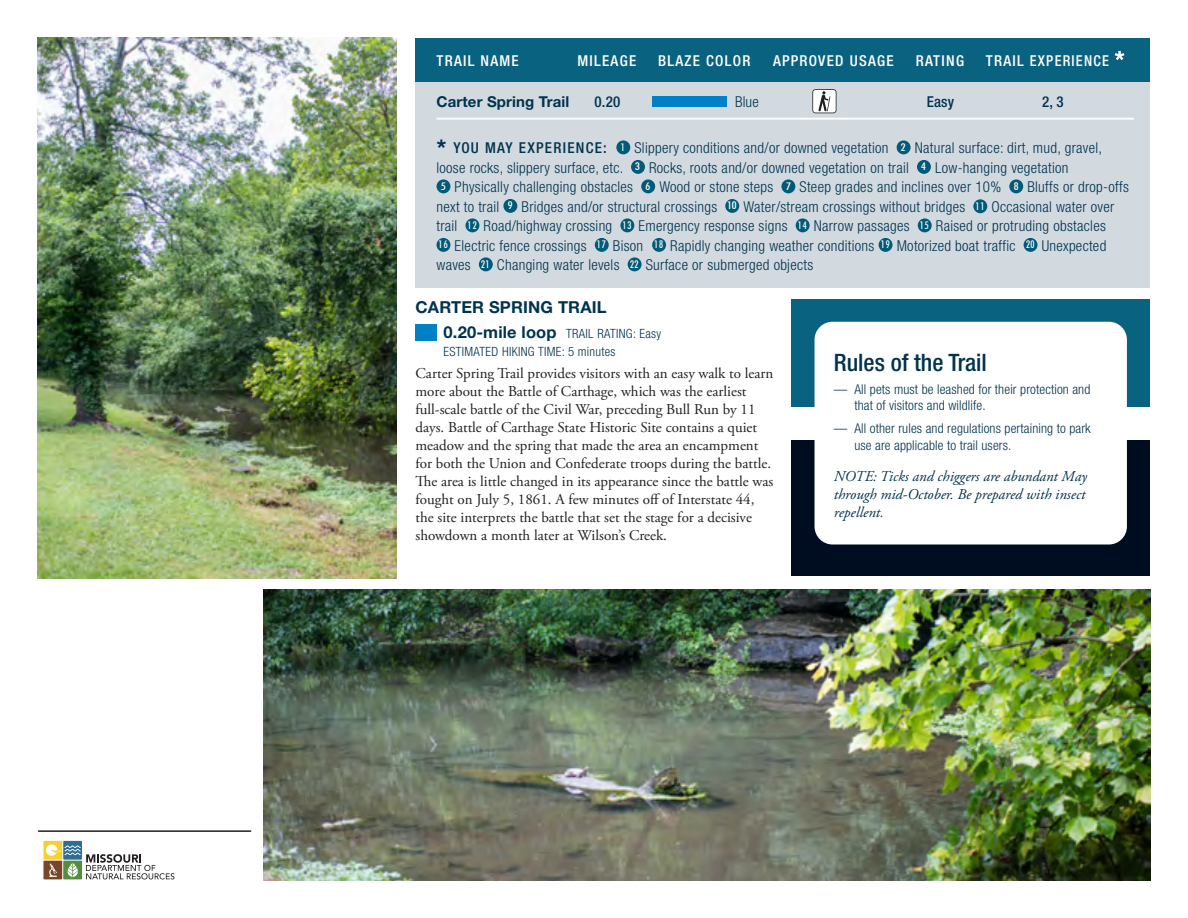
<style>
.page{position:relative;width:1188px;height:918px;background:#fff}
.page>*{position:absolute;margin:0;border:0;box-sizing:border-box;transform-origin:0 0}
.t1{font:500 condensed 24px "Helvetica Neue LT Std";color:#00334e}
.t2{font:700 16.5px "Helvetica Neue LT Std";letter-spacing:.01em;color:#00334e}
.t3{font:300 condensed 15px "Helvetica Neue LT Std";letter-spacing:.02em;color:#00334e}
.t4{font:15px/18px "Adobe Garamond Pro";color:#231f20}
.t5{font:italic 15px/18px "Adobe Garamond Pro";color:#00334e;text-align:justify}
.t6{font:500 condensed 15px "Helvetica Neue LT Std";letter-spacing:.085em;color:#fff}
.t7{font:700 15px "Helvetica Neue LT Std";letter-spacing:.01em;color:#00334e}
.t8{font:500 condensed 15px "Helvetica Neue LT Std";letter-spacing:.01em;color:#00334e}
.t9{font:300 condensed 13.5px/16.5px "Helvetica Neue LT Std";letter-spacing:.01em;color:#00334e}
.t10{font:300 condensed 12.75px/17.7px "Helvetica Neue LT Std";letter-spacing:.025em;color:#00334e}
.s1{font-weight:700;font-stretch:normal;font-size:24.45px}
.s2{font-weight:500}
.s3{font-family:"Futura BT";font-weight:500;font-size:10.5px;color:#fff}
.s4{font-weight:700;font-stretch:normal;font-size:16.5px}
</style>
<div class="page">
<div style="left:791px;top:440px;width:359px;height:135px;background:#000d20"></div>
<div style="left:791px;top:299px;width:359px;height:108px;background:#096280"></div>
<div style="left:815px;top:322px;width:312px;height:222px;background:#fff;border-radius:18px"></div>
<img style="left:38px;top:38px;width:359px;height:541px">
<img style="left:263px;top:589px;width:887px;height:291px">
<div style="left:416px;top:324px;width:21px;height:17px;background:#0081c6"></div>
<div style="left:416px;top:39px;width:734px;height:249px;background:#d2dae0"></div>
<div style="left:416px;top:39px;width:734px;height:43px;background:#096280"></div>
<svg style="left:1115px;top:51px;width:9px;height:9px"></svg>
<div style="left:653px;top:96px;width:74px;height:11px;background:#0081c6"></div>
<div style="left:616px;top:140px;width:14px;height:14px;background:#005a78;border-radius:50%"></div>
<div style="left:897px;top:140px;width:14px;height:14px;background:#005a78;border-radius:50%"></div>
<div style="left:631px;top:160px;width:14px;height:14px;background:#005a78;border-radius:50%"></div>
<div style="left:917px;top:160px;width:14px;height:14px;background:#005a78;border-radius:50%"></div>
<div style="left:437px;top:179px;width:13px;height:14px;background:#005a78;border-radius:50%"></div>
<div style="left:641px;top:179px;width:14px;height:14px;background:#005a78;border-radius:50%"></div>
<div style="left:781px;top:179px;width:14px;height:14px;background:#005a78;border-radius:50%"></div>
<div style="left:1009px;top:179px;width:14px;height:14px;background:#005a78;border-radius:50%"></div>
<div style="left:503px;top:199px;width:14px;height:14px;background:#005a78;border-radius:50%"></div>
<div style="left:725px;top:199px;width:14px;height:14px;background:#005a78;border-radius:50%"></div>
<div style="left:973px;top:199px;width:14px;height:14px;background:#005a78;border-radius:50%"></div>
<div style="left:466px;top:218px;width:13px;height:14px;background:#005a78;border-radius:50%"></div>
<div style="left:620px;top:218px;width:14px;height:14px;background:#005a78;border-radius:50%"></div>
<div style="left:796px;top:218px;width:14px;height:14px;background:#005a78;border-radius:50%"></div>
<div style="left:918px;top:218px;width:14px;height:14px;background:#005a78;border-radius:50%"></div>
<div style="left:437px;top:238px;width:13px;height:14px;background:#005a78;border-radius:50%"></div>
<div style="left:595px;top:238px;width:14px;height:14px;background:#005a78;border-radius:50%"></div>
<div style="left:652px;top:238px;width:14px;height:14px;background:#005a78;border-radius:50%"></div>
<div style="left:879px;top:238px;width:14px;height:14px;background:#005a78;border-radius:50%"></div>
<div style="left:1024px;top:238px;width:14px;height:14px;background:#005a78;border-radius:50%"></div>
<div style="left:479px;top:257px;width:14px;height:14px;background:#005a78;border-radius:50%"></div>
<div style="left:628px;top:257px;width:14px;height:14px;background:#005a78;border-radius:50%"></div>
<svg style="left:812px;top:89px;width:24px;height:24px"></svg>
<hr style="left:437px;top:118px;width:697px;height:2px;background:#fff">
<div style="left:43px;top:841px;width:19px;height:19px;background:#f7cf2f"></div>
<div style="left:43px;top:861px;width:19px;height:18px;background:#784727"></div>
<div style="left:63px;top:841px;width:19px;height:19px;background:#2c6e98"></div>
<svg style="left:46px;top:844px;width:128px;height:35px"></svg>
<hr style="left:39px;top:830px;width:212px;height:2px;background:#231f20">
<p class="t6" style="left:437px;top:52px;width:84px">TRAIL NAME</p>
<p class="t6" style="left:578px;top:52px;width:60px">MILEAGE</p>
<p class="t6" style="left:658px;top:52px;width:94px">BLAZE COLOR</p>
<p class="t6" style="left:773px;top:52px;width:122px">APPROVED USAGE</p>
<p class="t6" style="left:916px;top:52px;width:50px">RATING</p>
<p class="t6" style="left:986px;top:52px;width:124px">TRAIL EXPERIENCE</p>
<p class="t7" style="left:437px;top:92px;width:134px">Carter Spring Trail</p>
<p class="t8" style="left:595px;top:92px;width:27px">0.20</p>
<p class="t3" style="left:735px;top:93px;width:25px">Blue</p>
<p class="t8" style="left:927px;top:92px;width:29px">Easy</p>
<p class="t8" style="left:1042px;top:92px;width:23px">2, 3</p>
<p class="t3" style="left:437px;top:139px;width:667px"><span class="s1">*</span> <span class="s2">YOU MAY EXPERIENCE:</span> <span class="s3">1</span> Slippery conditions and/or downed vegetation <span class="s3">2</span> Natural surface: dirt, mud, gravel,</p>
<p class="t3" style="left:437px;top:159px;width:634px">loose rocks, slippery surface, etc. <span class="s3">3</span> Rocks, roots and/or downed vegetation on trail <span class="s3">4</span> Low-hanging vegetation</p>
<p class="t3" style="left:441px;top:178px;width:689px"><span class="s3">5</span> Physically challenging obstacles <span class="s3">6</span> Wood or stone steps <span class="s3">7</span> Steep grades and inclines over 10% <span class="s3">8</span> Bluffs or drop-offs</p>
<p class="t3" style="left:437px;top:198px;width:679px">next to trail <span class="s3">9</span> Bridges and/or structural crossings <span class="s3">10</span> Water/stream crossings without bridges <span class="s3">11</span> Occasional water over</p>
<p class="t3" style="left:437px;top:217px;width:671px">trail <span class="s3">12</span> Road/highway crossing <span class="s3">13</span> Emergency response signs <span class="s3">14</span> Narrow passages <span class="s3">15</span> Raised or protruding obstacles</p>
<p class="t3" style="left:439px;top:237px;width:669px"><span class="s3">16</span> Electric fence crossings <span class="s3">17</span> Bison <span class="s3">18</span> Rapidly changing weather conditions <span class="s3">19</span> Motorized boat traffic <span class="s3">20</span> Unexpected</p>
<p class="t3" style="left:437px;top:256px;width:378px">waves <span class="s3">21</span> Changing water levels <span class="s3">22</span> Surface or submerged objects</p>
<p class="t2" style="left:416px;top:297px;width:193px">CARTER SPRING TRAIL</p>
<p class="t10" style="left:443px;top:325px;width:219px"><span class="s4">0.20-mile loop</span> TRAIL RATING: Easy<br>ESTIMATED HIKING TIME: 5 minutes</p>
<p class="t4" style="left:416px;top:365px;width:359px">Carter Spring Trail provides visitors with an easy walk to learn more about the Battle of Carthage, which was the earliest full-scale battle of the Civil War, preceding Bull Run by 11 days. Battle of Carthage State Historic Site contains a quiet meadow and the spring that made the area an encampment for both the Union and Confederate troops during the battle.<br>The area is little changed in its appearance since the battle was fought on July 5, 1861. A few minutes off of Interstate 44, the site interprets the battle that set the stage for a decisive showdown a month later at Wilson’s Creek.</p>
<h1 class="t1" style="left:834px;top:348px;width:155px">Rules of the Trail</h1>
<p class="t9" style="left:854px;top:381px;width:238px;text-indent:-21px">— All pets must be leashed for their protection and that of visitors and wildlife.</p>
<p class="t9" style="left:854px;top:420px;width:238px;text-indent:-21px">— All other rules and regulations pertaining to park use are applicable to trail users.</p>
<p class="t5" style="left:834px;top:468px;width:254px">NOTE: Ticks and chiggers are abundant May through mid-October. Be prepared with insect repellent.</p>
</div>
